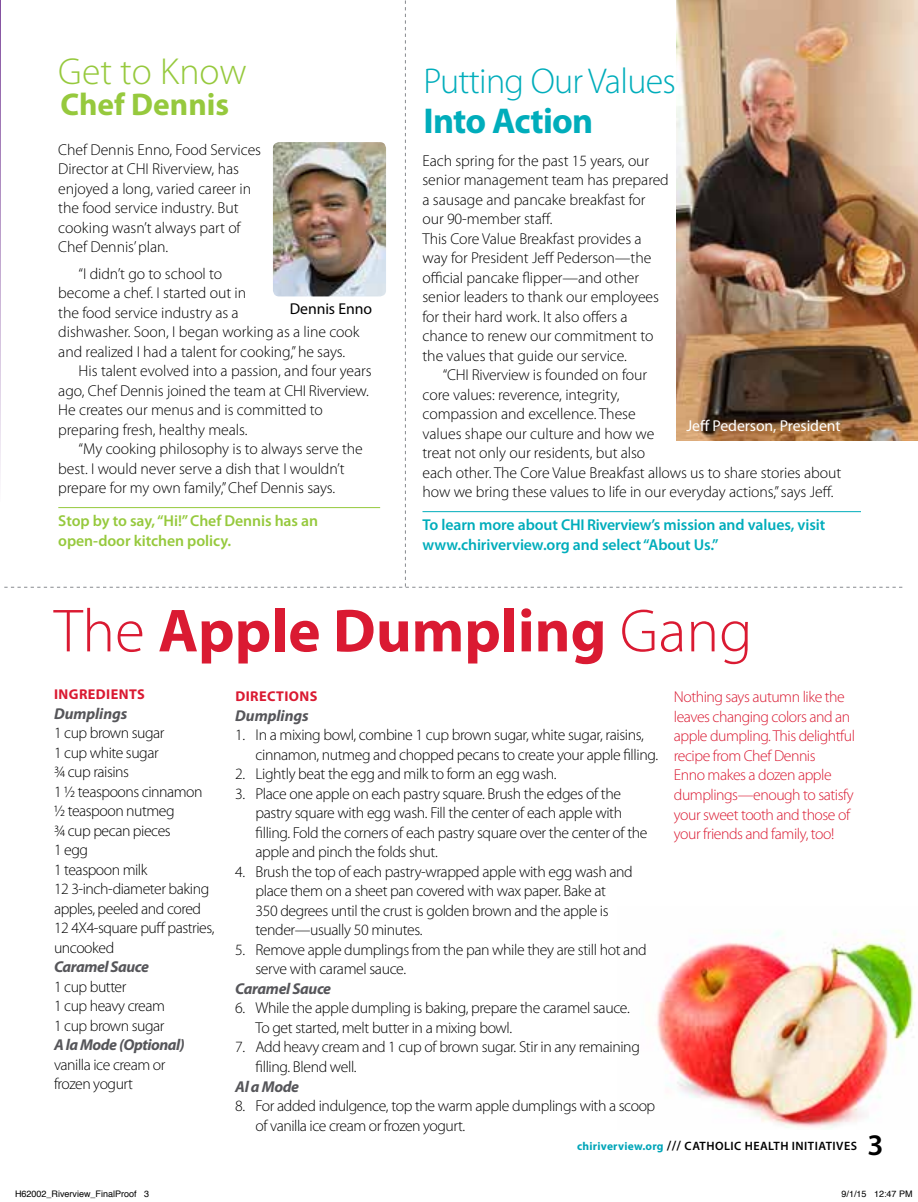
<style>
.page{position:relative;width:918px;height:1202px;background:#fff}
.page>*{position:absolute;margin:0;border:0;box-sizing:border-box;transform-origin:0 0}
.t1{font:700 61.35px "Myriad Pro";color:#da1a32}
.t2{font:300 37.65px "Myriad Pro";color:#96c93d}
.t3{font:300 36px "Myriad Pro";letter-spacing:-.02em;color:#00adbb}
.t4{font:700 36px "Myriad Pro";letter-spacing:-.02em;color:#00adbb}
.t5{font:700 31.5px "Myriad Pro";color:#96c93d}
.t6{font:600 30px "Myriad Pro";color:#000}
.t7{font:300 15.75px/19.5px "Myriad Pro";letter-spacing:-.015em;color:#000}
.t8{font:300 15.75px/19.5px "Myriad Pro";letter-spacing:-.03em;color:#da1a32}
.t9{font:600 15.75px/19.5px "Myriad Pro";letter-spacing:-.005em;color:#00adbb}
.t10{font:600 15.75px/19.5px "Myriad Pro";letter-spacing:-.005em;color:#96c93d}
.t11{font:italic 700 15.75px "Myriad Pro";letter-spacing:-.025em;color:#56565a}
.t12{font:15.75px "Myriad Pro";letter-spacing:-.005em;color:#fff}
.t13{font:italic 700 15.75px "Myriad Pro";letter-spacing:-.005em;color:#56565a}
.t14{font:15.75px "Myriad Pro";letter-spacing:-.005em;color:#000}
.t15{font:700 14.25px "Myriad Pro";letter-spacing:.03em;color:#da1a32}
.t16{font:600 12.15px "Myriad Pro";letter-spacing:.04em;color:#000}
.t17{font:9px "Helvetica";color:#000}
.s1{font-weight:300}
.s2{font-weight:700;font-size:11.55px;color:#00a5b8}
.s3{font-size:13.5px}
</style>
<div class="page">
<img style="left:656px;top:932px;width:260px;height:197px">
<svg style="left:0;top:0;width:903px;height:588px"></svg>
<img style="left:272px;top:141px;width:115px;height:157px">
<div style="left:270px;top:140px;width:119px;height:159px;border:2px solid #fff;border-radius:7px"></div>
<img style="left:676px;top:0;width:242px;height:440px">
<hr style="left:58px;top:507px;width:322px;height:1px;background:#96c93d">
<h2 class="t2" style="left:58px;top:49px;width:190px">Get to Know</h2>
<h3 class="t5" style="left:60px;top:84px;width:170px">Chef Dennis</h3>
<p class="t7" style="left:58px;top:139px;width:204px">Chef Dennis Enno, Food Services<br>Director at CHI Riverview, has enjoyed a long, varied career in the food service industry. But cooking wasn’t always part of<br>Chef Dennis’ plan.</p>
<p class="t7" style="left:79px;top:263px;width:145px">“I didn’t go to school to</p>
<p class="t7" style="left:58px;top:283px;width:189px">become a chef. I started out in</p>
<p class="t7" style="left:58px;top:302px;width:182px">the food service industry as a</p>
<p class="t7" style="left:58px;top:322px;width:303px">dishwasher. Soon, I began working as a line cook</p>
<p class="t7" style="left:58px;top:341px;width:288px">and realized I had a talent for cooking,” he says.</p>
<p class="t7" style="left:79px;top:361px;width:295px">His talent evolved into a passion, and four years</p>
<p class="t7" style="left:58px;top:380px;width:312px">ago, Chef Dennis joined the team at CHI Riverview.</p>
<p class="t7" style="left:58px;top:400px;width:266px">He creates our menus and is committed to</p>
<p class="t7" style="left:58px;top:419px;width:191px">preparing fresh, healthy meals.</p>
<p class="t7" style="left:79px;top:439px;width:286px">“My cooking philosophy is to always serve the</p>
<p class="t7" style="left:58px;top:458px;width:288px">best. I would never serve a dish that I wouldn’t</p>
<p class="t7" style="left:58px;top:478px;width:279px">prepare for my own family,” Chef Dennis says.</p>
<p class="t10" style="left:58px;top:510px;width:261px">Stop by to say, “Hi!” Chef Dennis has an open-door kitchen policy.</p>
<p class="t14" style="left:290px;top:300px;width:84px">Dennis Enno</p>
<h3 class="t3" style="left:423px;top:59px;width:254px">Putting Our Values</h3>
<h3 class="t4" style="left:423px;top:97px;width:171px">Into Action</h3>
<p class="t7" style="left:423px;top:150px;width:248px">Each spring for the past 15 years, our senior management team has prepared a sausage and pancake breakfast for our 90-member staff.<br>This Core Value Breakfast provides a way for President Jeff Pederson—the official pancake flipper—and other senior leaders to thank our employees for their hard work. It also offers a chance to renew our commitment to the values that guide our service.</p>
<p class="t7" style="left:423px;top:365px;width:420px;text-indent:20px">“CHI Riverview is founded on four<br>core values: reverence, integrity,<br>compassion and excellence. These<br>values shape our culture and how we<br>treat not only our residents, but also<br>each other. The Core Value Breakfast allows us to share stories about how we bring these values to life in our everyday actions,” says Jeff.</p>
<p class="t9" style="left:423px;top:514px;width:404px">To learn more about CHI Riverview’s mission and values, visit www.chiriverview.org and select “About Us.”</p>
<p class="t12" style="left:687px;top:417px;width:156px">Jeff Pederson, President</p>
<h1 class="t1" style="left:54px;top:590px;width:700px"><span class="s1">The</span> Apple Dumpling <span class="s1">Gang</span></h1>
<p class="t15" style="left:54px;top:685px;width:92px">INGREDIENTS</p>
<p class="t13" style="left:54px;top:703px;width:75px">Dumplings</p>
<p class="t7" style="left:54px;top:723px;width:162px">1 cup brown sugar<br>1 cup white sugar<br>¾ cup raisins<br>1 ½ teaspoons cinnamon ½ teaspoon nutmeg<br>¾ cup pecan pieces<br>1 egg<br>1 teaspoon milk<br>12 3-inch-diameter baking apples, peeled and cored<br>12 4X4-square puff pastries, uncooked</p>
<p class="t11" style="left:54px;top:956px;width:97px">Caramel Sauce</p>
<p class="t7" style="left:54px;top:976px;width:113px">1 cup butter<br>1 cup heavy cream<br>1 cup brown sugar</p>
<p class="t11" style="left:54px;top:1034px;width:132px">A la Mode (Optional)</p>
<p class="t7" style="left:54px;top:1054px;width:113px">vanilla ice cream or frozen yogurt</p>
<p class="t8" style="left:674px;top:687px;width:183px">Nothing says autumn like the leaves changing colors and an apple dumpling. This delightful recipe from Chef Dennis<br>Enno makes a dozen apple dumplings—enough to satisfy your sweet tooth and those of your friends and family, too!</p>
<p class="t15" style="left:235px;top:687px;width:84px">DIRECTIONS</p>
<p class="t13" style="left:235px;top:705px;width:75px">Dumplings</p>
<p class="t7" style="left:256px;top:725px;width:404px;text-indent:-20px">1. In a mixing bowl, combine 1 cup brown sugar, white sugar, raisins, cinnamon, nutmeg and chopped pecans to create your apple filling.</p>
<p class="t7" style="left:235px;top:764px;width:323px">2. Lightly beat the egg and milk to form an egg wash.</p>
<p class="t7" style="left:256px;top:783px;width:394px;text-indent:-20px">3. Place one apple on each pastry square. Brush the edges of the pastry square with egg wash. Fill the center of each apple with filling. Fold the corners of each pastry square over the center of the apple and pinch the folds shut.</p>
<p class="t7" style="left:256px;top:861px;width:379px;text-indent:-20px">4. Brush the top of each pastry-wrapped apple with egg wash and place them on a sheet pan covered with wax paper. Bake at<br>350 degrees until the crust is golden brown and the apple is tender—usually 50 minutes.</p>
<p class="t7" style="left:256px;top:939px;width:393px;text-indent:-20px">5. Remove apple dumplings from the pan while they are still hot and serve with caramel sauce.</p>
<p class="t11" style="left:235px;top:978px;width:97px">Caramel Sauce</p>
<p class="t7" style="left:256px;top:998px;width:376px;text-indent:-20px">6. While the apple dumpling is baking, prepare the caramel sauce.<br>To get started, melt butter in a mixing bowl.</p>
<p class="t7" style="left:256px;top:1037px;width:386px;text-indent:-20px">7. Add heavy cream and 1 cup of brown sugar. Stir in any remaining filling. Blend well.</p>
<p class="t11" style="left:235px;top:1076px;width:65px">Al a Mode</p>
<p class="t7" style="left:256px;top:1095px;width:401px;text-indent:-20px">8. For added indulgence, top the warm apple dumplings with a scoop of vanilla ice cream or frozen yogurt.</p>
<p class="t16" style="left:577px;top:1137px;width:281px"><span class="s2">chiriverview.org</span> <span class="s3">///</span> CATHOLIC HEALTH INITIATIVES</p>
<h3 class="t6" style="left:868px;top:1125px;width:18px">3</h3>
<p class="t17" style="left:15px;top:1187px;width:136px">H62002_Riverview_FinalProof 3</p>
<p class="t17" style="left:842px;top:1187px;width:73px">9/1/15 12:47 PM</p>
</div>
